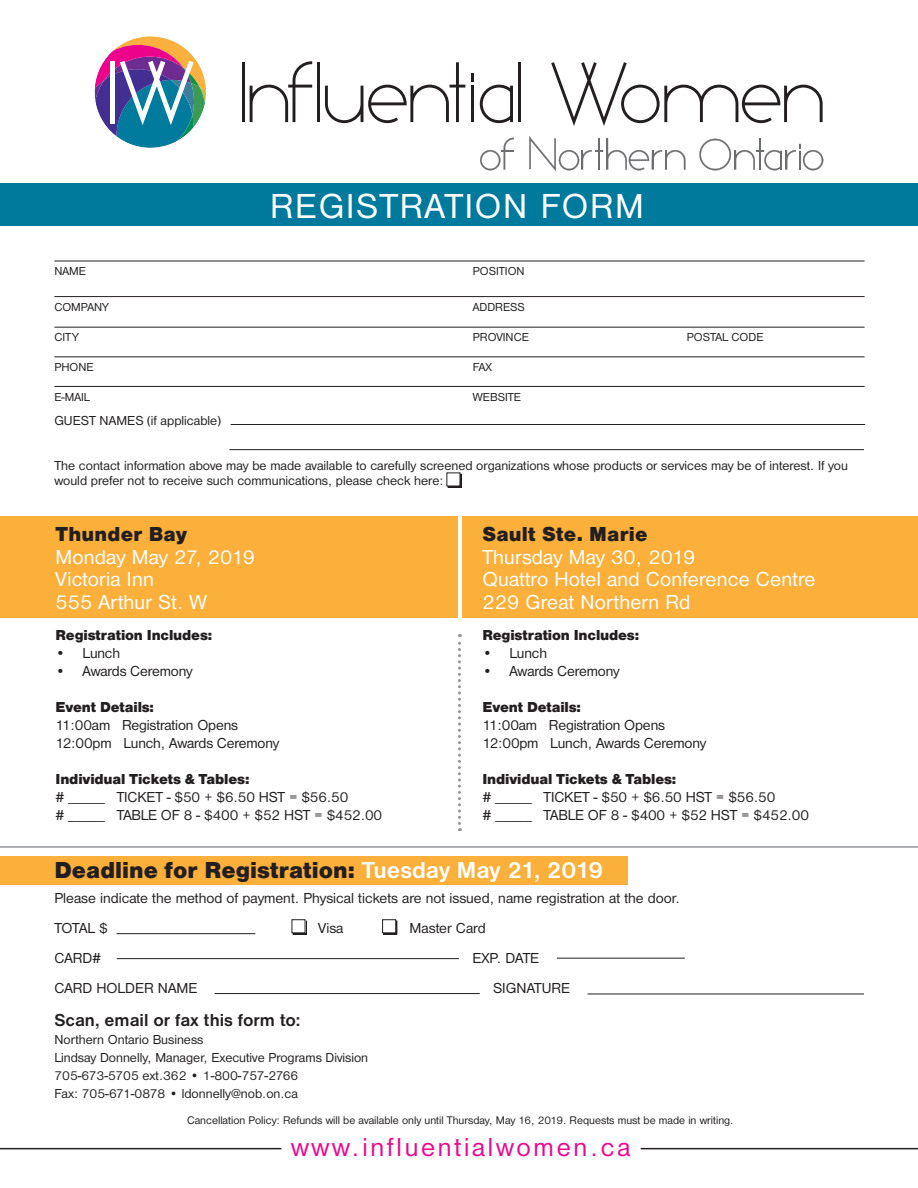
<style>
.page{position:relative;width:918px;height:1188px;background:#fff}
.page>*{position:absolute;margin:0;border:0;box-sizing:border-box;transform-origin:0 0}
.t1{font:36px "Nimbus Sans D";letter-spacing:.05em;color:#fff}
.t2{font:27px "Nimbus Sans D";letter-spacing:.1em;color:#ec098b}
.t3{font:900 24px "Nimbus Sans D";color:#231f20}
.t4{font:21px "Nimbus Sans D";letter-spacing:.01em;color:#fff}
.t5{font:900 21px "Nimbus Sans D";letter-spacing:.01em;color:#231f20}
.t6{font:700 18px "Nimbus Sans D";color:#231f20}
.t7{font:15px "Nimbus Sans D";letter-spacing:-.01em;color:#231f20}
.t8{font:900 15px "Nimbus Sans D";letter-spacing:-.01em;color:#231f20}
.t9{font:13.5px/15px "Nimbus Sans D";color:#231f20}
.t10{font:12px "Nimbus Sans D";color:#231f20}
.t11{font:11.55px "Nimbus Sans D";color:#231f20}
.s1{font-weight:700;color:#fff}
</style>
<div class="page">
<div style="left:0;top:516px;width:457px;height:102px;background:#fcb03c"></div>
<div style="left:0;top:856px;width:628px;height:29px;background:#fcb03c"></div>
<div style="left:462px;top:516px;width:456px;height:102px;background:#fcb03c"></div>
<hr style="left:117px;top:958px;width:342px;height:1px;background:#231f20">
<hr style="left:215px;top:993px;width:265px;height:1px;background:#231f20">
<svg style="left:458px;top:634px;width:3px;height:197px"></svg>
<hr style="left:557px;top:958px;width:128px;height:1px;background:#231f20">
<div style="left:293px;top:921px;width:14px;height:14px;border:1px solid #231f20"></div>
<div style="left:292px;top:920px;width:13px;height:13px;background:#fff"></div>
<div style="left:292px;top:919px;width:13px;height:14px;border:1px solid #231f20"></div>
<div style="left:383px;top:921px;width:14px;height:14px;border:1px solid #231f20"></div>
<div style="left:383px;top:920px;width:13px;height:13px;background:#fff"></div>
<div style="left:382px;top:919px;width:14px;height:14px;border:1px solid #231f20"></div>
<hr style="left:0;top:846px;width:918px;height:2px;background:#939498">
<hr style="left:54px;top:261px;width:811px;height:1px;background:#231f20">
<hr style="left:54px;top:296px;width:811px;height:1px;background:#231f20">
<hr style="left:54px;top:327px;width:811px;height:1px;background:#231f20">
<hr style="left:54px;top:356px;width:811px;height:1px;background:#231f20">
<hr style="left:54px;top:386px;width:811px;height:1px;background:#231f20">
<div style="left:448px;top:474px;width:14px;height:14px;border:1px solid #231f20"></div>
<div style="left:447px;top:473px;width:13px;height:13px;background:#fff"></div>
<hr style="left:231px;top:424px;width:634px;height:1px;background:#231f20">
<hr style="left:230px;top:449px;width:634px;height:1px;background:#231f20">
<div style="left:0;top:184px;width:918px;height:42px;background:#007a9c"></div>
<hr style="left:0;top:1148px;width:281px;height:1px;background:#231f20">
<hr style="left:641px;top:1148px;width:277px;height:1px;background:#231f20">
<hr style="left:588px;top:994px;width:276px;height:1px;background:#231f20">
<hr style="left:117px;top:933px;width:138px;height:1px;background:#231f20">
<svg style="left:95px;top:36px;width:111px;height:112px"></svg>
<div style="left:110px;top:61px;width:5px;height:62px;background:#fff"></div>
<svg style="left:250px;top:61px;width:62px;height:61px"></svg>
<hr style="left:242px;top:63px;width:3px;height:59px;background:#231f20">
<hr style="left:317px;top:63px;width:3px;height:59px;background:#231f20">
<hr style="left:518px;top:63px;width:3px;height:59px;background:#231f20">
<hr style="left:471px;top:86px;width:3px;height:36px;background:#231f20">
<svg style="left:471px;top:73px;width:3px;height:9px"></svg>
<svg style="left:551px;top:62px;width:272px;height:64px"></svg>
<svg style="left:325px;top:62px;width:140px;height:61px"></svg>
<svg style="left:480px;top:85px;width:33px;height:38px"></svg>
<svg style="left:480px;top:138px;width:34px;height:32px"></svg>
<hr style="left:759px;top:138px;width:2px;height:32px;background:#6c6d70">
<svg style="left:529px;top:136px;width:157px;height:35px"></svg>
<svg style="left:699px;top:139px;width:124px;height:31px"></svg>
<p class="t1" style="left:270px;top:186px;width:375px">REGISTRATION FORM</p>
<p class="t10" style="left:54px;top:264px;width:33px">NAME</p>
<p class="t10" style="left:473px;top:264px;width:53px">POSITION</p>
<p class="t10" style="left:54px;top:300px;width:56px">COMPANY</p>
<p class="t10" style="left:473px;top:300px;width:54px">ADDRESS</p>
<p class="t10" style="left:54px;top:330px;width:26px">CITY</p>
<p class="t10" style="left:473px;top:330px;width:58px">PROVINCE</p>
<p class="t10" style="left:687px;top:330px;width:78px">POSTAL CODE</p>
<p class="t10" style="left:54px;top:360px;width:41px">PHONE</p>
<p class="t10" style="left:473px;top:360px;width:21px">FAX</p>
<p class="t10" style="left:54px;top:390px;width:37px">E-MAIL</p>
<p class="t10" style="left:473px;top:390px;width:50px">WEBSITE</p>
<p class="t9" style="left:54px;top:412px;width:168px">GUEST NAMES (if applicable)</p>
<p class="t9" style="left:54px;top:457px;width:795px">The contact information above may be made available to carefully screened organizations whose products or services may be of interest. If you would prefer not to receive such communications, please check here:</p>
<p class="t5" style="left:56px;top:522px;width:133px">Thunder Bay</p>
<p class="t4" style="left:56px;top:545px;width:201px">Monday May 27, 2019</p>
<p class="t4" style="left:56px;top:567px;width:100px">Victoria Inn</p>
<p class="t4" style="left:56px;top:590px;width:153px">555 Arthur St. W</p>
<p class="t8" style="left:56px;top:626px;width:158px">Registration Includes:</p>
<p class="t7" style="left:56px;top:645px;width:66px">• Lunch</p>
<p class="t7" style="left:56px;top:663px;width:139px">• Awards Ceremony</p>
<p class="t8" style="left:56px;top:698px;width:100px">Event Details:</p>
<p class="t7" style="left:56px;top:717px;width:184px">11:00am Registration Opens</p>
<p class="t7" style="left:56px;top:735px;width:225px">12:00pm Lunch, Awards Ceremony</p>
<p class="t8" style="left:56px;top:770px;width:195px">Individual Tickets &amp; Tables:</p>
<p class="t7" style="left:56px;top:789px;width:294px"># _____ TICKET - $50 + $6.50 HST = $56.50</p>
<p class="t7" style="left:56px;top:807px;width:328px"># _____ TABLE OF 8 - $400 + $52 HST = $452.00</p>
<p class="t5" style="left:482px;top:522px;width:167px">Sault Ste. Marie</p>
<p class="t4" style="left:482px;top:545px;width:214px">Thursday May 30, 2019</p>
<p class="t4" style="left:482px;top:568px;width:335px">Quattro Hotel and Conference Centre</p>
<p class="t4" style="left:482px;top:590px;width:209px">229 Great Northern Rd</p>
<p class="t8" style="left:482px;top:626px;width:158px">Registration Includes:</p>
<p class="t7" style="left:482px;top:645px;width:66px">• Lunch</p>
<p class="t7" style="left:482px;top:663px;width:139px">• Awards Ceremony</p>
<p class="t8" style="left:482px;top:698px;width:100px">Event Details:</p>
<p class="t7" style="left:482px;top:717px;width:184px">11:00am Registration Opens</p>
<p class="t7" style="left:482px;top:735px;width:225px">12:00pm Lunch, Awards Ceremony</p>
<p class="t8" style="left:482px;top:770px;width:195px">Individual Tickets &amp; Tables:</p>
<p class="t7" style="left:482px;top:789px;width:294px"># _____ TICKET - $50 + $6.50 HST = $56.50</p>
<p class="t7" style="left:482px;top:807px;width:328px"># _____ TABLE OF 8 - $400 + $52 HST = $452.00</p>
<p class="t3" style="left:54px;top:856px;width:550px">Deadline for Registration: <span class="s1">Tuesday May 21, 2019</span></p>
<p class="t7" style="left:54px;top:890px;width:627px">Please indicate the method of payment. Physical tickets are not issued, name registration at the door.</p>
<p class="t7" style="left:54px;top:920px;width:55px">TOTAL $</p>
<p class="t7" style="left:318px;top:920px;width:27px">Visa</p>
<p class="t7" style="left:410px;top:920px;width:78px">Master Card</p>
<p class="t7" style="left:54px;top:950px;width:48px">CARD#</p>
<p class="t7" style="left:472px;top:950px;width:68px">EXP. DATE</p>
<p class="t7" style="left:54px;top:980px;width:145px">CARD HOLDER NAME</p>
<p class="t7" style="left:493px;top:980px;width:79px">SIGNATURE</p>
<p class="t6" style="left:54px;top:1010px;width:248px">Scan, email or fax this form to:</p>
<p class="t9" style="left:54px;top:1032px;width:151px">Northern Ontario Business</p>
<p class="t9" style="left:54px;top:1050px;width:315px">Lindsay Donnelly, Manager, Executive Programs Division</p>
<p class="t9" style="left:54px;top:1068px;width:246px">705-673-5705 ext.362 • 1-800-757-2766</p>
<p class="t9" style="left:54px;top:1086px;width:245px">Fax: 705-671-0878 • ldonnelly@nob.on.ca</p>
<p class="t11" style="left:187px;top:1113px;width:548px">Cancellation Policy: Refunds will be available only until Thursday, May 16, 2019. Requests must be made in writing.</p>
<p class="t2" style="left:291px;top:1132px;width:341px">www.influentialwomen.ca</p>
</div>
